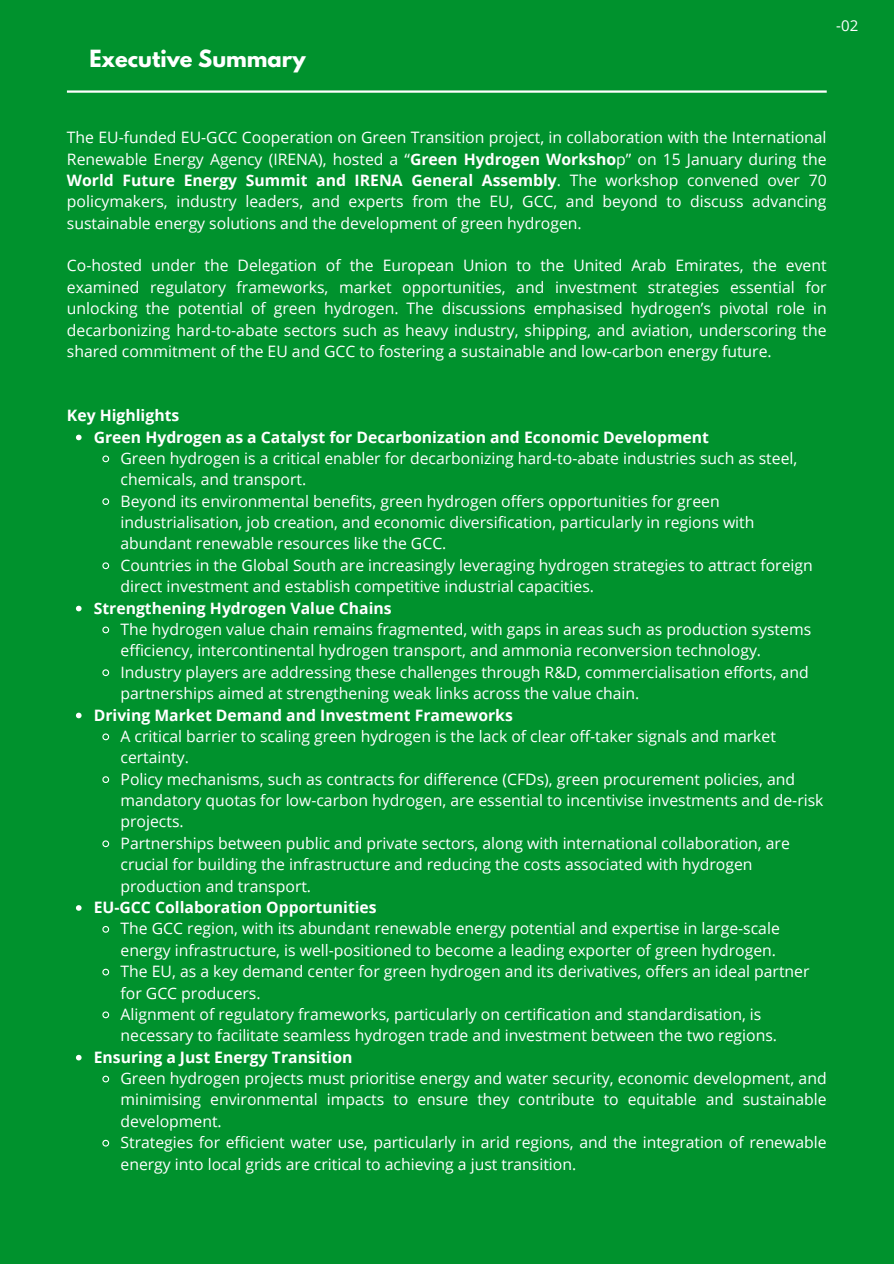
<style>
.page{position:relative;width:894px;height:1264px;background:#fff}
.page>*{position:absolute;margin:0;border:0;box-sizing:border-box;transform-origin:0 0}
.t1{font:700 21px "League Spartan";color:#fff}
.t2{font:15.75px/21.3px "Open Sans";color:#fff}
.t3{font:700 15.75px "Open Sans";color:#fff}
.t4{font:15px "Open Sans";color:#fff}
.s1{font-weight:700}
</style>
<div class="page">
<div style="left:0;top:0;width:893px;height:1263px;background:#00922d"></div>
<hr style="left:67px;top:90px;width:759px;height:3px;background:#fff">
<svg style="left:76px;top:434px;width:6px;height:6px"></svg>
<svg style="left:102px;top:455px;width:8px;height:8px"></svg>
<svg style="left:102px;top:498px;width:8px;height:7px"></svg>
<svg style="left:102px;top:562px;width:8px;height:8px"></svg>
<svg style="left:76px;top:605px;width:6px;height:6px"></svg>
<svg style="left:102px;top:626px;width:8px;height:8px"></svg>
<svg style="left:102px;top:669px;width:8px;height:8px"></svg>
<svg style="left:76px;top:712px;width:6px;height:6px"></svg>
<svg style="left:102px;top:733px;width:8px;height:8px"></svg>
<svg style="left:102px;top:776px;width:8px;height:7px"></svg>
<svg style="left:102px;top:840px;width:8px;height:8px"></svg>
<svg style="left:76px;top:905px;width:6px;height:5px"></svg>
<svg style="left:102px;top:926px;width:8px;height:7px"></svg>
<svg style="left:102px;top:968px;width:8px;height:8px"></svg>
<svg style="left:102px;top:1011px;width:8px;height:8px"></svg>
<svg style="left:76px;top:1054px;width:6px;height:6px"></svg>
<svg style="left:102px;top:1075px;width:8px;height:8px"></svg>
<svg style="left:102px;top:1139px;width:8px;height:8px"></svg>
<h1 class="t1" style="left:89px;top:48px;width:218px">Executive Summary</h1>
<p class="t4" style="left:836px;top:15px;width:23px">-02</p>
<p class="t2" style="left:67px;top:126px;width:761px;text-align:justify">The EU-funded EU-GCC Cooperation on Green Transition project, in collaboration with the International Renewable Energy Agency (IRENA), hosted a “<span class="s1">Green Hydrogen Worksho</span>p” on 15 January during the <span class="s1">World Future Energy Summit and IRENA General Assembly</span>. The workshop convened over 70 policymakers, industry leaders, and experts from the EU, GCC, and beyond to discuss advancing sustainable energy solutions and the development of green hydrogen.</p>
<p class="t2" style="left:67px;top:255px;width:761px;text-align:justify">Co-hosted under the Delegation of the European Union to the United Arab Emirates, the event examined regulatory frameworks, market opportunities, and investment strategies essential for unlocking the potential of green hydrogen. The discussions emphasised hydrogen’s pivotal role in decarbonizing hard-to-abate sectors such as heavy industry, shipping, and aviation, underscoring the shared commitment of the EU and GCC to fostering a sustainable and low-carbon energy future.</p>
<p class="t3" style="left:67px;top:404px;width:114px">Key Highlights</p>
<p class="t3" style="left:94px;top:425px;width:616px">Green Hydrogen as a Catalyst for Decarbonization and Economic Development</p>
<h2 class="t2" style="left:120px;top:447px;width:678px">Green hydrogen is a critical enabler for decarbonizing hard-to-abate industries such as steel, chemicals, and transport.</h2>
<p class="t2" style="left:120px;top:490px;width:635px">Beyond its environmental benefits, green hydrogen offers opportunities for green industrialisation, job creation, and economic diversification, particularly in regions with abundant renewable resources like the GCC.</p>
<p class="t2" style="left:120px;top:554px;width:693px">Countries in the Global South are increasingly leveraging hydrogen strategies to attract foreign direct investment and establish competitive industrial capacities.</p>
<p class="t3" style="left:94px;top:596px;width:299px">Strengthening Hydrogen Value Chains</p>
<p class="t2" style="left:120px;top:618px;width:692px">The hydrogen value chain remains fragmented, with gaps in areas such as production systems efficiency, intercontinental hydrogen transport, and ammonia reconversion technology.</p>
<p class="t2" style="left:120px;top:661px;width:689px">Industry players are addressing these challenges through R&amp;D, commercialisation efforts, and partnerships aimed at strengthening weak links across the value chain.</p>
<p class="t3" style="left:94px;top:703px;width:420px">Driving Market Demand and Investment Frameworks</p>
<p class="t2" style="left:120px;top:725px;width:656px">A critical barrier to scaling green hydrogen is the lack of clear off-taker signals and market certainty.</p>
<p class="t2" style="left:120px;top:768px;width:704px">Policy mechanisms, such as contracts for difference (CFDs), green procurement policies, and mandatory quotas for low-carbon hydrogen, are essential to incentivise investments and de-risk projects.</p>
<p class="t2" style="left:120px;top:832px;width:670px">Partnerships between public and private sectors, along with international collaboration, are crucial for building the infrastructure and reducing the costs associated with hydrogen production and transport.</p>
<p class="t3" style="left:94px;top:896px;width:284px">EU-GCC Collaboration Opportunities</p>
<p class="t2" style="left:120px;top:917px;width:660px">The GCC region, with its abundant renewable energy potential and expertise in large-scale energy infrastructure, is well-positioned to become a leading exporter of green hydrogen.</p>
<p class="t2" style="left:120px;top:960px;width:690px">The EU, as a key demand center for green hydrogen and its derivatives, offers an ideal partner for GCC producers.</p>
<p class="t2" style="left:120px;top:1003px;width:657px">Alignment of regulatory frameworks, particularly on certification and standardisation, is necessary to facilitate seamless hydrogen trade and investment between the two regions.</p>
<p class="t3" style="left:94px;top:1045px;width:260px">Ensuring a Just Energy Transition</p>
<p class="t2" style="left:120px;top:1067px;width:707px;text-align:justify">Green hydrogen projects must prioritise energy and water security, economic development, and minimising environmental impacts to ensure they contribute to equitable and sustainable development.</p>
<p class="t2" style="left:120px;top:1131px;width:707px">Strategies for efficient water use, particularly in arid regions, and the integration of renewable energy into local grids are critical to achieving a just transition.</p>
</div>
